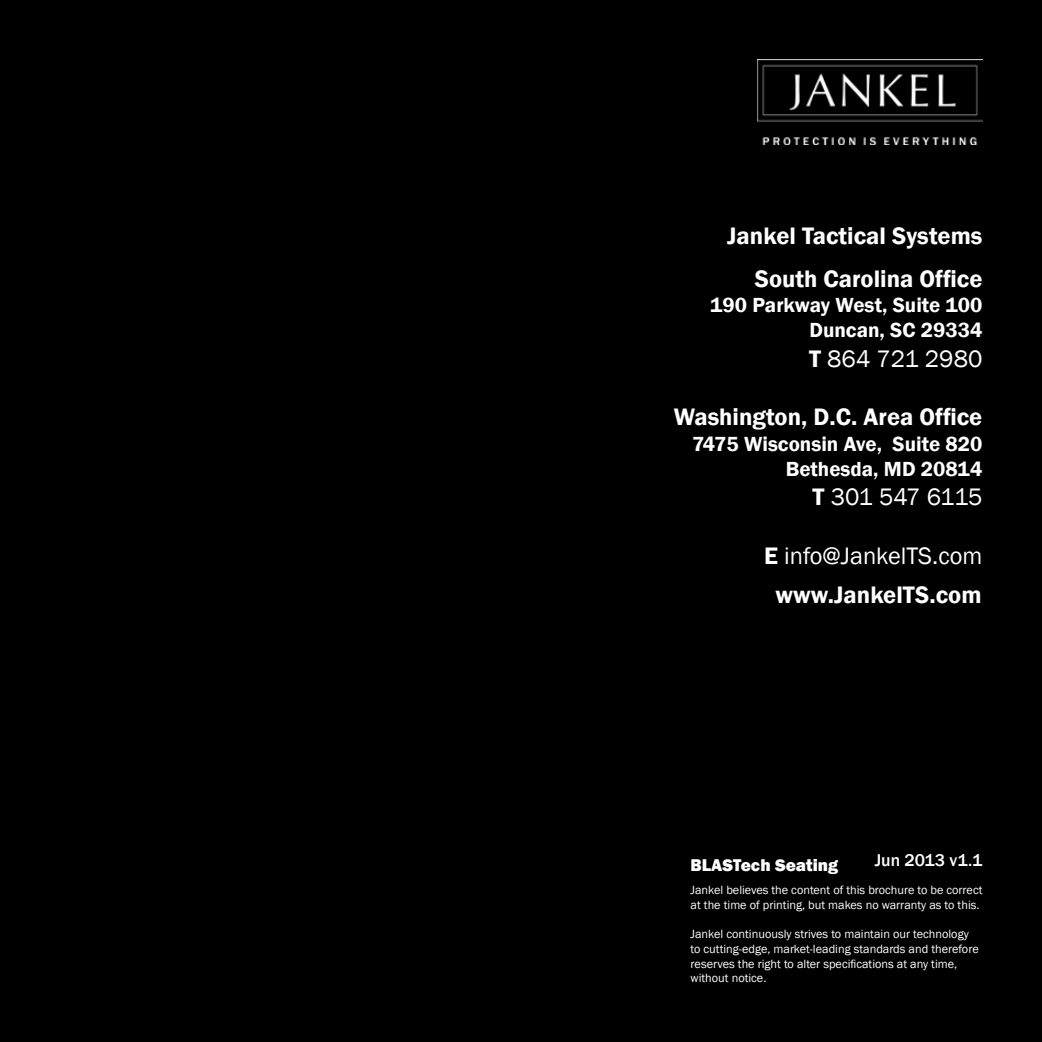
<style>
.page{position:relative;width:1042px;height:1042px;background:#000}
.page>*{position:absolute;margin:0;border:0;box-sizing:border-box;transform-origin:0 0}
.t1{font:600 24.5px/42.7px "Franklin Gothic";color:#fff;text-align:right}
.t2{font:24.5px "Franklin Gothic";color:#fff}
.t3{font:24.5px "Franklin Gothic";letter-spacing:-.02em;color:#fff}
.t4{font:600 21px/25.2px "Franklin Gothic";color:#fff;text-align:right}
.t5{font:800 17.5px "Franklin Gothic";color:#fff}
.t6{font:500 17.5px "Franklin Gothic";color:#fff}
.t7{font:12.25px/14.7px "Franklin Gothic";color:#fff}
.s1{font-weight:600}
</style>
<div class="page">
<img style="left:758px;top:60px;width:224px;height:84px">
<h1 class="t1" style="left:727px;top:215px;width:257px">Jankel Tactical Systems<br>South Carolina Office</h1>
<h2 class="t4" style="left:710px;top:293px;width:274px">190 Parkway West, Suite 100<br>Duncan, SC 29334</h2>
<h1 class="t2" style="left:809px;top:343px;width:175px"><span class="s1">T</span> 864 721 2980</h1>
<h1 class="t1" style="left:673px;top:396px;width:310px">Washington, D.C. Area Office</h1>
<h2 class="t4" style="left:692px;top:431px;width:292px">7475 Wisconsin Ave, Suite 820<br>Bethesda, MD 20814</h2>
<h1 class="t3" style="left:812px;top:482px;width:171px"><span class="s1">T</span> 301 547 6115</h1>
<h1 class="t2" style="left:764px;top:541px;width:220px"><span class="s1">E</span> info@JankelTS.com</h1>
<h1 class="t1" style="left:775px;top:573px;width:208px">www.JankelTS.com</h1>
<h3 class="t5" style="left:690px;top:853px;width:149px">BLASTech Seating</h3>
<h3 class="t6" style="left:874px;top:849px;width:109px">Jun 2013 v1.1</h3>
<p class="t7" style="left:690px;top:883px;width:293px">Jankel believes the content of this brochure to be correct at the time of printing, but makes no warranty as to this.</p>
<p class="t7" style="left:690px;top:927px;width:290px">Jankel continuously strives to maintain our technology to cutting-edge, market-leading standards and therefore reserves the right to alter specifications at any time, without notice.</p>
</div>
